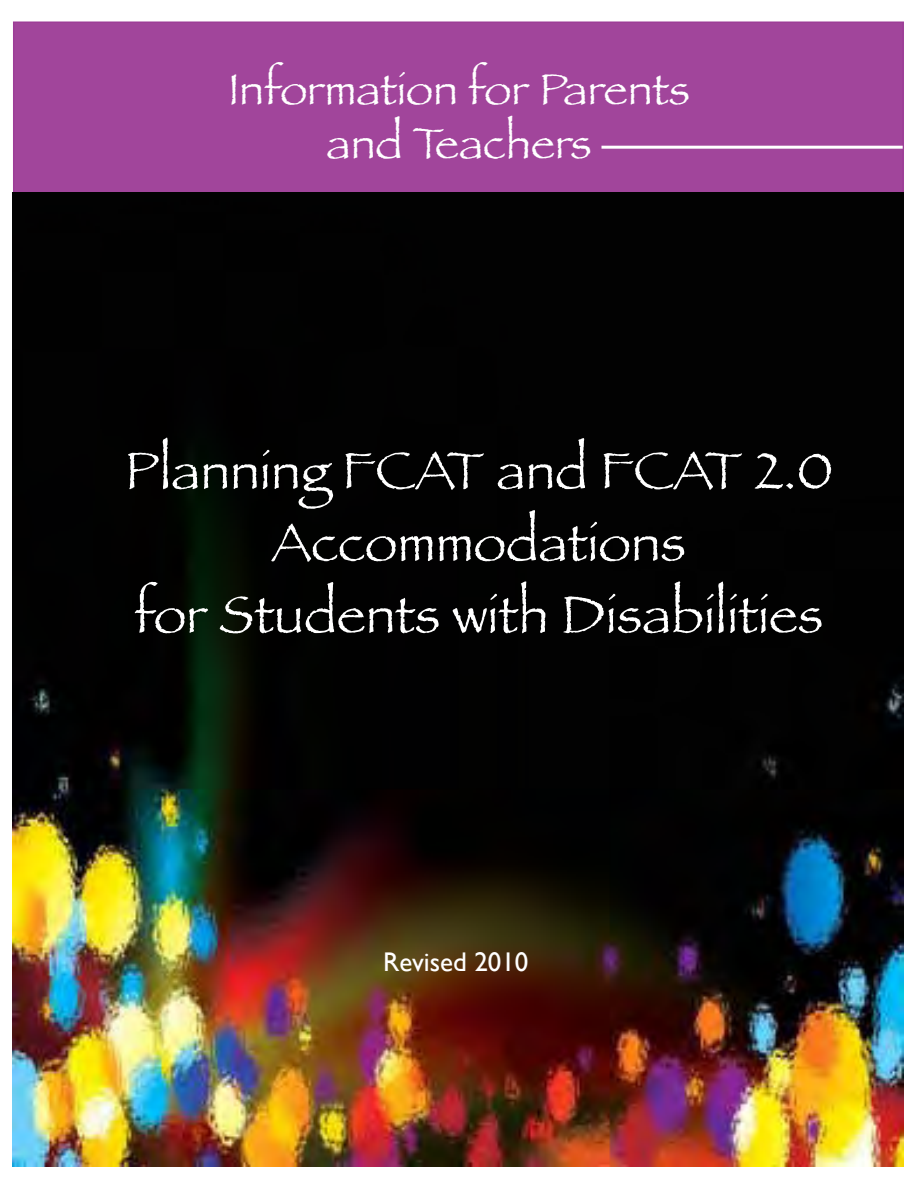
<style>
.page{position:relative;width:918px;height:1188px;background:#fff}
.page>*{position:absolute;margin:0;border:0;box-sizing:border-box;transform-origin:0 0}
.t1{font:54px/72px "Papyrus";color:#fff;text-align:center}
.t2{font:45px/54px "Papyrus";color:#fff;text-align:center}
.t3{font:27px "Gill Sans";color:#fff}
</style>
<div class="page">
<div style="left:13px;top:21px;width:891px;height:193px;background:#a1459b;border:2px solid #9d3d97"></div>
<hr style="left:602px;top:146px;width:301px;height:3px;background:#fff">
<img style="left:13px;top:193px;width:890px;height:973px">
<p class="t2" style="left:229px;top:61px;width:463px">Information for Parents and Teachers</p>
<p class="t1" style="left:124px;top:434px;width:710px">Planning FCAT and FCAT 2.0<br>Accommodations<br>for Students with Disabilities</p>
<p class="t3" style="left:383px;top:946px;width:147px">Revised 2010</p>
</div>
